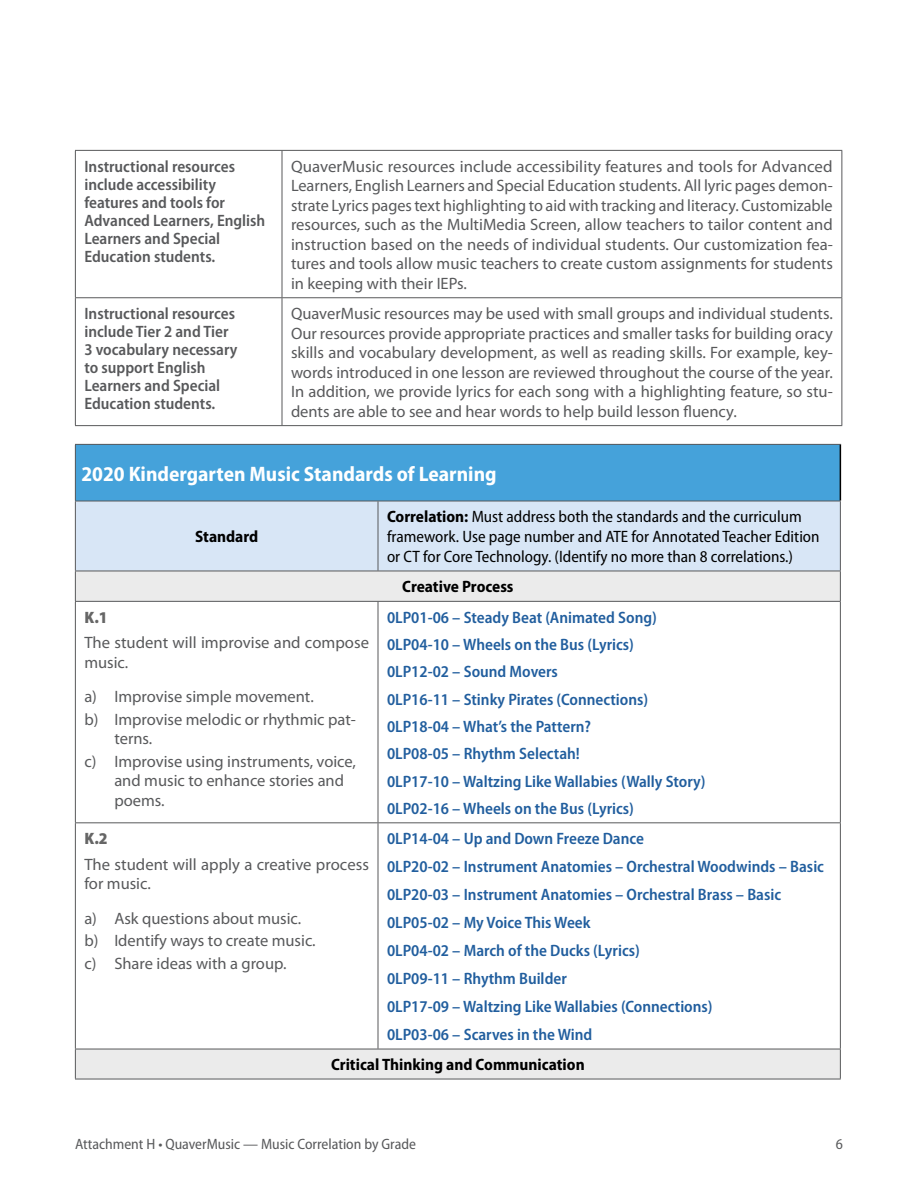
<style>
.page{position:relative;width:918px;height:1188px;background:#fff}
.page>*{position:absolute;margin:0;border:0;box-sizing:border-box;transform-origin:0 0}
.t1{font:700 semi-condensed 21px "Myriad Pro";color:#fff}
.t2{font:16.5px/19.5px "Myriad Pro";color:#58595b}
.t3{font:600 semi-condensed 16.5px/27.3px "Myriad Pro";color:#215e9e}
.t4{font:600 semi-condensed 16.5px/18px "Myriad Pro";color:#58595b}
.t5{font:semi-condensed 16.5px/19.8px "Myriad Pro";color:#000}
.t6{font:700 semi-condensed 16.5px "Myriad Pro";color:#000}
.t7{font:900 semi-condensed 16.5px "Myriad Pro";color:#666}
.t8{font:semi-condensed 15px "Myriad Pro";color:#58595b}
.s1{font-weight:700}
</style>
<div class="page">
<hr style="left:75px;top:150px;width:207px;height:1px;background:#58595b">
<hr style="left:75px;top:151px;width:1px;height:146px;background:#58595b">
<hr style="left:282px;top:150px;width:560px;height:1px;background:#58595b">
<hr style="left:282px;top:151px;width:1px;height:146px;background:#58595b">
<hr style="left:842px;top:151px;width:1px;height:146px;background:#58595b">
<hr style="left:75px;top:297px;width:207px;height:1px;background:#58595b">
<hr style="left:75px;top:298px;width:1px;height:127px;background:#58595b">
<hr style="left:282px;top:297px;width:560px;height:1px;background:#58595b">
<hr style="left:282px;top:298px;width:1px;height:127px;background:#58595b">
<hr style="left:842px;top:298px;width:1px;height:127px;background:#58595b">
<hr style="left:75px;top:425px;width:207px;height:1px;background:#58595b">
<hr style="left:282px;top:425px;width:560px;height:1px;background:#58595b">
<div style="left:75px;top:444px;width:765px;height:57px;background:#45a2da"></div>
<div style="left:76px;top:502px;width:764px;height:69px;background:#d8e6f6"></div>
<svg style="left:76px;top:572px;width:764px;height:507px"></svg>
<hr style="left:75px;top:445px;width:1px;height:56px;background:#58595b">
<hr style="left:75px;top:444px;width:303px;height:1px;background:#58595b">
<hr style="left:378px;top:444px;width:463px;height:1px;background:#58595b">
<hr style="left:840px;top:445px;width:1px;height:56px;background:#000">
<hr style="left:75px;top:571px;width:1px;height:30px;background:#58595b">
<hr style="left:840px;top:571px;width:1px;height:30px;background:#58595b">
<hr style="left:75px;top:501px;width:1px;height:70px;background:#58595b">
<hr style="left:75px;top:501px;width:303px;height:1px;background:#58595b">
<hr style="left:378px;top:501px;width:463px;height:1px;background:#58595b">
<hr style="left:378px;top:501px;width:1px;height:70px;background:#58595b">
<hr style="left:840px;top:501px;width:1px;height:70px;background:#58595b">
<hr style="left:75px;top:571px;width:303px;height:1px;background:#58595b">
<hr style="left:378px;top:571px;width:463px;height:1px;background:#58595b">
<hr style="left:75px;top:601px;width:303px;height:1px;background:#58595b">
<hr style="left:75px;top:602px;width:1px;height:220px;background:#58595b">
<hr style="left:378px;top:601px;width:463px;height:1px;background:#58595b">
<hr style="left:378px;top:602px;width:1px;height:220px;background:#58595b">
<hr style="left:840px;top:602px;width:1px;height:220px;background:#58595b">
<hr style="left:75px;top:822px;width:303px;height:1px;background:#58595b">
<hr style="left:75px;top:823px;width:1px;height:226px;background:#58595b">
<hr style="left:378px;top:822px;width:463px;height:1px;background:#58595b">
<hr style="left:378px;top:823px;width:1px;height:226px;background:#58595b">
<hr style="left:840px;top:823px;width:1px;height:226px;background:#58595b">
<hr style="left:75px;top:1049px;width:1px;height:30px;background:#58595b">
<hr style="left:75px;top:1049px;width:303px;height:1px;background:#58595b">
<hr style="left:378px;top:1049px;width:463px;height:1px;background:#58595b">
<hr style="left:840px;top:1049px;width:1px;height:30px;background:#58595b">
<hr style="left:75px;top:1079px;width:303px;height:1px;background:#58595b">
<hr style="left:378px;top:1079px;width:463px;height:1px;background:#58595b">
<p class="t4" style="left:84px;top:157px;width:183px">Instructional resources include accessibility features and tools for<br>Advanced Learners, English<br>Learners and Special<br>Education students.</p>
<p class="t2" style="left:291px;top:156px;width:543px;text-align:justify">QuaverMusic resources include accessibility features and tools for Advanced Learners, English Learners and Special Education students. All lyric pages demon&shy;strate Lyrics pages text highlighting to aid with tracking and literacy. Customizable resources, such as the MultiMedia Screen, allow teachers to tailor content and instruction based on the needs of individual students. Our customization fea&shy;tures and tools allow music teachers to create custom assignments for students in keeping with their IEPs.</p>
<p class="t4" style="left:84px;top:304px;width:155px">Instructional resources include Tier 2 and Tier<br>3 vocabulary necessary to support English<br>Learners and Special<br>Education students.</p>
<p class="t2" style="left:291px;top:304px;width:543px;text-align:justify">QuaverMusic resources may be used with small groups and individual students.<br>Our resources provide appropriate practices and smaller tasks for building oracy skills and vocabulary development, as well as reading skills. For example, key&shy;words introduced in one lesson are reviewed throughout the course of the year.<br>In addition, we provide lyrics for each song with a highlighting feature, so stu&shy;dents are able to see and hear words to help build lesson fluency.</p>
<p class="t1" style="left:81px;top:460px;width:417px">2020 Kindergarten Music Standards of Learning</p>
<p class="t6" style="left:195px;top:526px;width:65px">Standard</p>
<p class="t7" style="left:84px;top:606px;width:25px">K.1</p>
<p class="t2" style="left:84px;top:633px;width:286px">The student will improvise and compose music.</p>
<p class="t2" style="left:84px;top:685px;width:273px;line-height:22.5px">a) Improvise simple movement.<br>b) Improvise melodic or rhythmic pat-</p>
<p class="t2" style="left:84px;top:727px;width:273px;line-height:22.5px;text-indent:30px">terns.<br>c) Improvise using instruments, voice,</p>
<p class="t2" style="left:114px;top:771px;width:231px">and music to enhance stories and poems.</p>
<p class="t5" style="left:387px;top:507px;width:434px"><span class="s1">Correlation:</span> Must address both the standards and the curriculum framework. Use page number and ATE for Annotated Teacher Edition or CT for Core Technology. (Identify no more than 8 correlations.)</p>
<p class="t6" style="left:402px;top:576px;width:113px">Creative Process</p>
<p class="t3" style="left:387px;top:603px;width:320px">0LP01-06 – Steady Beat (Animated Song)<br>0LP04-10 – Wheels on the Bus (Lyrics)<br>0LP12-02 – Sound Movers<br>0LP16-11 – Stinky Pirates (Connections)<br>0LP18-04 – What’s the Pattern?<br>0LP08-05 – Rhythm Selectah!<br>0LP17-10 – Waltzing Like Wallabies (Wally Story)<br>0LP02-16 – Wheels on the Bus (Lyrics)</p>
<p class="t3" style="left:387px;top:824px;width:439px;line-height:27.9px">0LP14-04 – Up and Down Freeze Dance<br>0LP20-02 – Instrument Anatomies – Orchestral Woodwinds – Basic 0LP20-03 – Instrument Anatomies – Orchestral Brass – Basic 0LP05-02 – My Voice This Week<br>0LP04-02 – March of the Ducks (Lyrics)<br>0LP09-11 – Rhythm Builder<br>0LP17-09 – Waltzing Like Wallabies (Connections)<br>0LP03-06 – Scarves in the Wind</p>
<p class="t6" style="left:331px;top:1054px;width:255px">Critical Thinking and Communication</p>
<p class="t7" style="left:84px;top:828px;width:25px">K.2</p>
<p class="t2" style="left:84px;top:854px;width:286px">The student will apply a creative process for music.</p>
<p class="t2" style="left:84px;top:907px;width:233px;line-height:22.5px">a) Ask questions about music. b) Identify ways to create music. c) Share ideas with a group.</p>
<p class="t8" style="left:75px;top:1135px;width:343px">Attachment H • QuaverMusic — Music Correlation by Grade</p>
<p class="t8" style="left:836px;top:1135px;width:9px">6</p>
</div>
